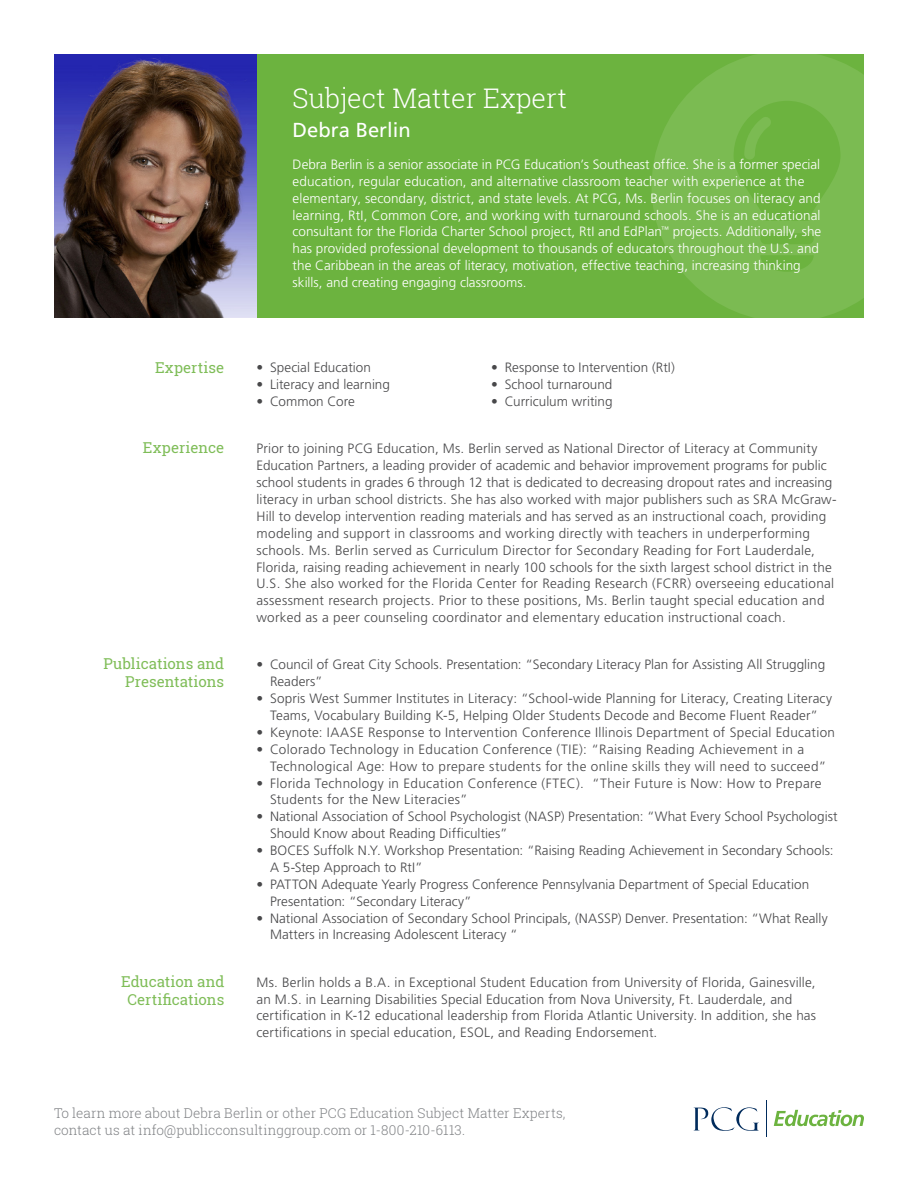
<style>
.page{position:relative;width:918px;height:1188px;background:#fff}
.page>*{position:absolute;margin:0;border:0;box-sizing:border-box;transform-origin:0 0}
.Main_Title{font:300 27px "Roboto Slab";color:#fff}
.Case_Study_Label__su{font:20.25px "Frutiger LT Std";color:#fff}
.Content_Header{font:15px/18px "Roboto Slab";color:#7fbd58;text-align:right}
.Body_copy{font:300 13.5px/16.8px "Frutiger LT Std";letter-spacing:.01em;color:#48484a}
.Body_copy-2{font:300 13.5px/16.8px "Frutiger LT Std";letter-spacing:.005em;color:#fff}
.Body_copy-3{font:300 13.5px/16.8px "Roboto Slab";letter-spacing:.005em;color:#808285}
.Body_copy-4{font:300 13.5px/16.8px "Frutiger LT Std";letter-spacing:.03em;color:#48484a}
</style>
<div class="page">
<div style="left:256px;top:54px;width:608px;height:264px;background:#6cb33f"></div>
<svg style="left:652px;top:54px;width:212px;height:264px;fill:#7bbb52"></svg>
<svg style="left:774px;top:1110px;width:90px;height:16px"></svg>
<svg style="left:694px;top:1107px;width:65px;height:24px"></svg>
<hr style="left:766px;top:1100px;width:1px;height:36px;background:#002b5c">
<img style="left:54px;top:54px;width:202px;height:264px">
<p class="Main_Title" style="left:293px;top:79px;width:276px">Subject Matter Expert</p>
<p class="Case_Study_Label__su" style="left:293px;top:118px;width:120px">Debra Berlin</p>
<p class="Content_Header" style="left:155px;top:358px;width:71px">Expertise</p>
<p class="Content_Header" style="left:143px;top:438px;width:83px">Experience</p>
<p class="Content_Header" style="left:103px;top:655px;width:122px">Publications and<br>Presentations</p>
<p class="Content_Header" style="left:121px;top:972px;width:105px;text-align:center">Education and<br>Certifications</p>
<p class="Body_copy-2" style="left:293px;top:156px;width:530px">Debra Berlin is a senior associate in PCG Education’s Southeast office. She is a former special education, regular education, and alternative classroom teacher with experience at the elementary, secondary, district, and state levels. At PCG, Ms. Berlin focuses on literacy and learning, RtI, Common Core, and working with turnaround schools. She is an educational consultant for the Florida Charter School project, RtI and EdPlan<sup>™</sup> projects. Additionally, she has provided professional development to thousands of educators throughout the U.S. and the Caribbean in the areas of literacy, motivation, effective teaching, increasing thinking skills, and creating engaging classrooms.</p>
<p class="Body_copy" style="left:491px;top:360px;width:185px">• Response to Intervention (RtI)</p>
<p class="Body_copy" style="left:491px;top:376px;width:123px">• School turnaround</p>
<p class="Body_copy" style="left:491px;top:393px;width:123px">• Curriculum writing</p>
<p class="Body_copy" style="left:256px;top:360px;width:116px">• Special Education</p>
<p class="Body_copy" style="left:256px;top:376px;width:135px">• Literacy and learning</p>
<p class="Body_copy" style="left:256px;top:393px;width:100px">• Common Core</p>
<p class="Body_copy" style="left:256px;top:441px;width:582px">Prior to joining PCG Education, Ms. Berlin served as National Director of Literacy at Community Education Partners, a leading provider of academic and behavior improvement programs for public school students in grades 6 through 12 that is dedicated to decreasing dropout rates and increasing literacy in urban school districts. She has also worked with major publishers such as SRA McGraw-Hill to develop intervention reading materials and has served as an instructional coach, providing modeling and support in classrooms and working directly with teachers in underperforming schools. Ms. Berlin served as Curriculum Director for Secondary Reading for Fort Lauderdale, Florida, raising reading achievement in nearly 100 schools for the sixth largest school district in the U.S. She also worked for the Florida Center for Reading Research (FCRR) overseeing educational assessment research projects. Prior to these positions, Ms. Berlin taught special education and worked as a peer counseling coordinator and elementary education instructional coach.</p>
<p class="Body_copy" style="left:270px;top:657px;width:557px;text-indent:-14px">• Council of Great City Schools. Presentation: “Secondary Literacy Plan for Assisting All Struggling<br>Readers”</p>
<p class="Body_copy" style="left:256px;top:690px;width:577px;text-align:center">• Sopris West Summer Institutes in Literacy: “School-wide Planning for Literacy, Creating Literacy<br>Teams, Vocabulary Building K-5, Helping Older Students Decode and Become Fluent Reader”</p>
<p class="Body_copy" style="left:256px;top:724px;width:580px">• Keynote: IAASE Response to Intervention Conference Illinois Department of Special Education</p>
<p class="Body_copy" style="left:270px;top:741px;width:558px;text-indent:-14px">• Colorado Technology in Education Conference (TIE): “Raising Reading Achievement in a<br>Technological Age: How to prepare students for the online skills they will need to succeed”</p>
<p class="Body_copy-4" style="left:270px;top:775px;width:553px;text-indent:-14px">• Florida Technology in Education Conference (FTEC). “Their Future is Now: How to Prepare<br>Students for the New Literacies”</p>
<p class="Body_copy" style="left:270px;top:808px;width:569px;text-indent:-14px">• National Association of School Psychologist (NASP) Presentation: “What Every School Psychologist<br>Should Know about Reading Difficulties”</p>
<p class="Body_copy" style="left:270px;top:842px;width:565px;text-indent:-14px">• BOCES Suffolk N.Y. Workshop Presentation: “Raising Reading Achievement in Secondary Schools:<br>A 5-Step Approach to RtI”</p>
<p class="Body_copy" style="left:270px;top:876px;width:541px;text-indent:-14px">• PATTON Adequate Yearly Progress Conference Pennsylvania Department of Special Education<br>Presentation: “Secondary Literacy”</p>
<p class="Body_copy" style="left:270px;top:910px;width:559px;text-indent:-14px">• National Association of Secondary School Principals, (NASSP) Denver. Presentation: “What Really<br>Matters in Increasing Adolescent Literacy “</p>
<p class="Body_copy" style="left:256px;top:974px;width:561px">Ms. Berlin holds a B.A. in Exceptional Student Education from University of Florida, Gainesville, an M.S. in Learning Disabilities Special Education from Nova University, Ft. Lauderdale, and certification in K-12 educational leadership from Florida Atlantic University. In addition, she has certifications in special education, ESOL, and Reading Endorsement.</p>
<p class="Body_copy-3" style="left:54px;top:1104px;width:513px">To learn more about Debra Berlin or other PCG Education Subject Matter Experts, contact us at info@publicconsultinggroup.com or 1-800-210-6113.</p>
</div>
